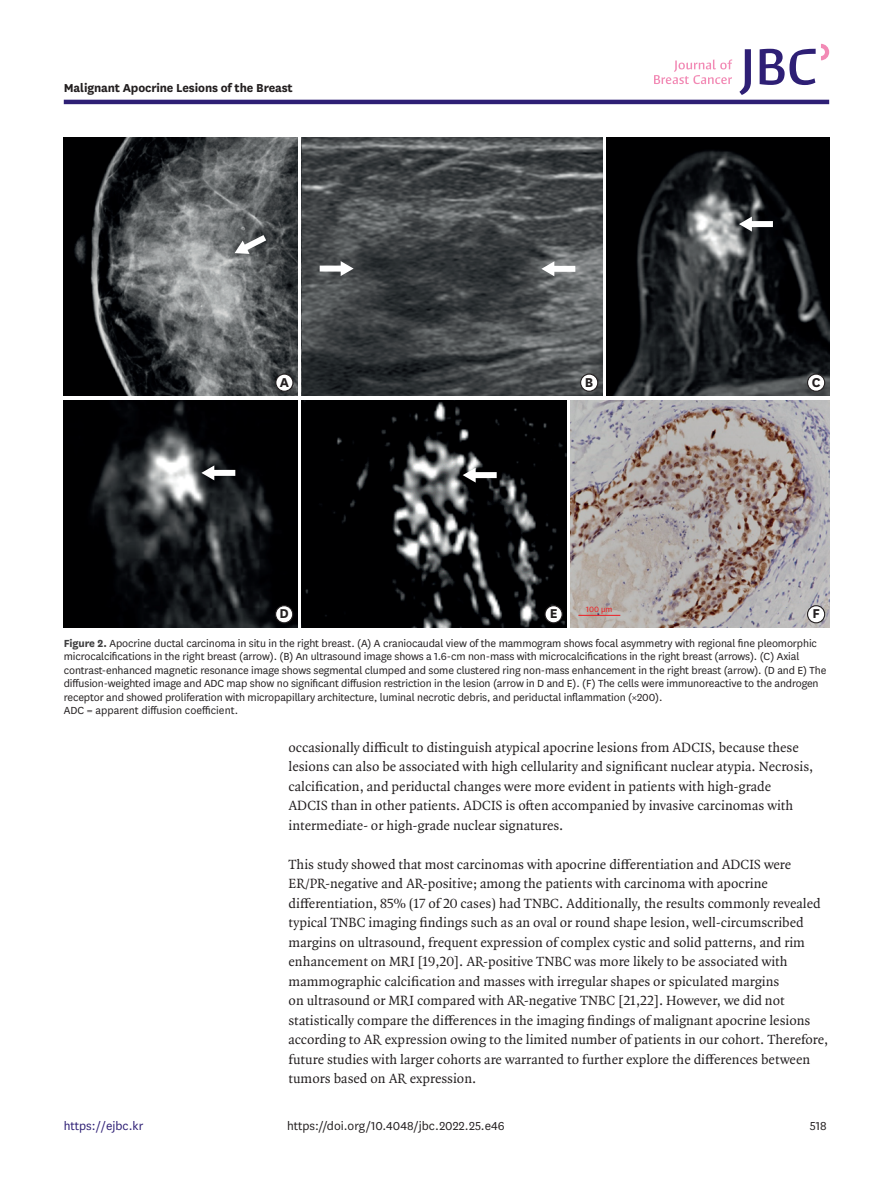
<style>
.page{position:relative;width:893px;height:1191px;background:#fff}
.page>*{position:absolute;margin:0;border:0;box-sizing:border-box;transform-origin:0 0}
.t1{font:700 15px "National";color:#231f20}
.body_p{font:14.25px/19.5px "Quadraat OT";color:#231f20}
.doi_running_footer{font:13.5px "National";color:#231f20}
.alt-title-type{font:700 13.5px "National";letter-spacing:-.01em;color:#231f20}
.t2{font:13.5px "National";color:#2e1f75}
.fig_caption{font:12px/13.5px "National";letter-spacing:-.01em;color:#231f20}
.t3{font:9px "National";color:#ee1d23}
.s1{font-weight:700;color:#3e3e3f}
</style>
<div class="page">
<hr style="left:64px;top:100px;width:765px;height:4px;background:#2e1f75">
<svg style="left:654px;top:59px;width:78px;height:25px"></svg>
<svg style="left:739px;top:44px;width:90px;height:51px"></svg>
<img style="left:64px;top:400px;width:233px;height:227px">
<img style="left:301px;top:400px;width:266px;height:227px">
<img style="left:571px;top:400px;width:258px;height:227px">
<hr style="left:578px;top:615px;width:42px;height:1px;background:#ee1d23">
<img style="left:64px;top:137px;width:233px;height:259px">
<img style="left:606px;top:137px;width:223px;height:259px">
<img style="left:302px;top:137px;width:300px;height:259px">
<div style="left:276px;top:374px;width:17px;height:17px;background:#fff;border-radius:50%"></div>
<div style="left:275px;top:373px;width:19px;height:19px;border:1px solid #231f20;border-radius:50%"></div>
<div style="left:581px;top:374px;width:17px;height:17px;background:#fff;border-radius:50%"></div>
<div style="left:580px;top:373px;width:18px;height:19px;border:1px solid #231f20;border-radius:50%"></div>
<div style="left:807px;top:374px;width:18px;height:17px;background:#fff;border-radius:50%"></div>
<div style="left:807px;top:373px;width:18px;height:19px;border:1px solid #231f20;border-radius:50%"></div>
<div style="left:276px;top:605px;width:17px;height:18px;background:#fff;border-radius:50%"></div>
<div style="left:275px;top:605px;width:18px;height:18px;border:1px solid #231f20;border-radius:50%"></div>
<div style="left:545px;top:605px;width:17px;height:18px;background:#fff;border-radius:50%"></div>
<div style="left:544px;top:605px;width:19px;height:18px;border:1px solid #231f20;border-radius:50%"></div>
<div style="left:807px;top:605px;width:18px;height:18px;background:#fff;border-radius:50%"></div>
<div style="left:807px;top:605px;width:18px;height:18px;border:1px solid #231f20;border-radius:50%"></div>
<svg style="left:235px;top:230px;width:38px;height:26px"></svg>
<div style="left:320px;top:265px;width:23px;height:6px;background:#fff"></div>
<svg style="left:341px;top:261px;width:13px;height:15px"></svg>
<div style="left:552px;top:266px;width:23px;height:6px;background:#fff"></div>
<svg style="left:541px;top:261px;width:13px;height:15px"></svg>
<div style="left:473px;top:472px;width:24px;height:6px;background:#fff"></div>
<svg style="left:463px;top:467px;width:13px;height:15px"></svg>
<div style="left:212px;top:470px;width:23px;height:6px;background:#fff"></div>
<svg style="left:201px;top:465px;width:13px;height:15px"></svg>
<div style="left:750px;top:221px;width:23px;height:6px;background:#fff"></div>
<svg style="left:739px;top:217px;width:13px;height:14px"></svg>
<p class="alt-title-type" style="left:64px;top:78px;width:231px">Malignant Apocrine Lesions of the Breast</p>
<p class="t1" style="left:280px;top:371px;width:11px">A</p>
<p class="t1" style="left:585px;top:371px;width:10px">B</p>
<p class="t1" style="left:812px;top:371px;width:10px">C</p>
<p class="t3" style="left:586px;top:603px;width:28px">100 µm</p>
<p class="t1" style="left:279px;top:603px;width:11px">D</p>
<p class="t1" style="left:550px;top:603px;width:9px">E</p>
<p class="t1" style="left:812px;top:603px;width:9px">F</p>
<p class="fig_caption" style="left:64px;top:636px;width:764px"><span class="s1">Figure 2.</span> Apocrine ductal carcinoma in situ in the right breast. (A) A craniocaudal view of the mammogram shows focal asymmetry with regional fine pleomorphic microcalcifications in the right breast (arrow). (B) An ultrasound image shows a 1.6-cm non-mass with microcalcifications in the right breast (arrows). (C) Axial contrast-enhanced magnetic resonance image shows segmental clumped and some clustered ring non-mass enhancement in the right breast (arrow). (D and E) The diffusion-weighted image and ADC map show no significant diffusion restriction in the lesion (arrow in D and E). (F) The cells were immunoreactive to the androgen receptor and showed proliferation with micropapillary architecture, luminal necrotic debris, and periductal inflammation (×200).<br>ADC = apparent diffusion coefficient.</p>
<p class="body_p" style="left:289px;top:737px;width:526px">occasionally difficult to distinguish atypical apocrine lesions from ADCIS, because these lesions can also be associated with high cellularity and significant nuclear atypia. Necrosis, calcification, and periductal changes were more evident in patients with high-grade ADCIS than in other patients. ADCIS is often accompanied by invasive carcinomas with intermediate- or high-grade nuclear signatures.</p>
<p class="body_p" style="left:289px;top:854px;width:541px">This study showed that most carcinomas with apocrine differentiation and ADCIS were ER/PR-negative and AR-positive; among the patients with carcinoma with apocrine differentiation, 85% (17 of 20 cases) had TNBC. Additionally, the results commonly revealed typical TNBC imaging findings such as an oval or round shape lesion, well-circumscribed margins on ultrasound, frequent expression of complex cystic and solid patterns, and rim enhancement on MRI [19,20]. AR-positive TNBC was more likely to be associated with mammographic calcification and masses with irregular shapes or spiculated margins<br>on ultrasound or MRI compared with AR-negative TNBC [21,22]. However, we did not statistically compare the differences in the imaging findings of malignant apocrine lesions according to AR expression owing to the limited number of patients in our cohort. Therefore, future studies with larger cohorts are warranted to further explore the differences between tumors based on AR expression.</p>
<p class="doi_running_footer" style="left:287px;top:1116px;width:219px">https://doi.org/10.4048/jbc.2022.25.e46</p>
<p class="t2" style="left:64px;top:1116px;width:81px">https://ejbc.kr</p>
<p class="doi_running_footer" style="left:810px;top:1116px;width:18px">518</p>
</div>
